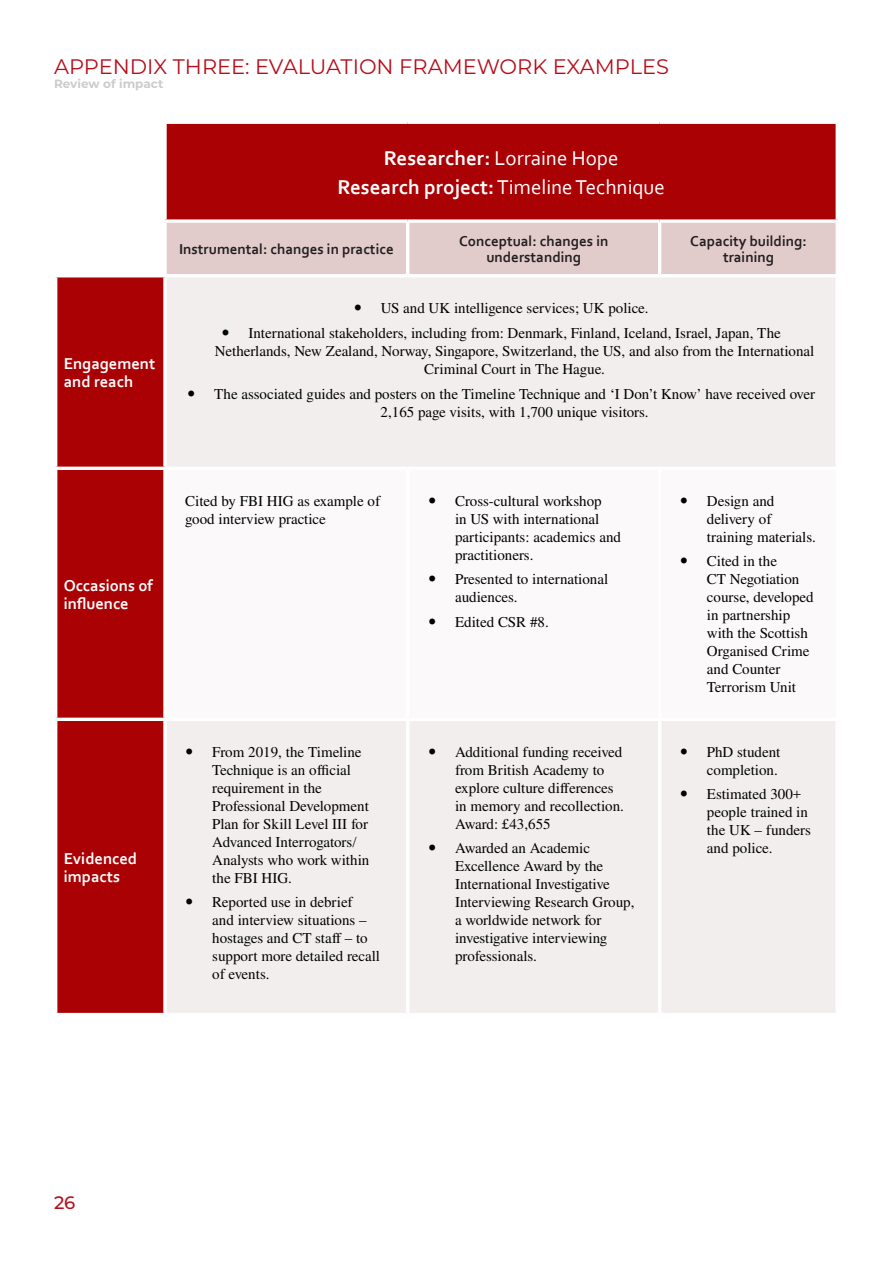
<style>
.page{position:relative;width:893px;height:1263px;background:#fff}
.page>*{position:absolute;margin:0;border:0;box-sizing:border-box;transform-origin:0 0}
.t1{font:21px "Corbel";color:#fff}
.t2{font:21px "Montserrat";color:#b50e1a}
.t3{font:500 18px "Montserrat";color:#b50e1a}
.t4{font:700 16.5px/18.1px "Corbel";color:#fff}
.Table_bullets{font:15px/18px "Nimbus Rom No 9 L";color:#010203}
.t5{font:700 15px/16.5px "Corbel";color:#231f20;text-align:center}
.t6{font:700 12px "Montserrat";color:#ccc}
.s1{font-weight:700}
</style>
<div class="page">
<div style="left:57px;top:277px;width:106px;height:736px;background:#aa0204"></div>
<svg style="left:167px;top:124px;width:669px;height:150px;background:#bd4749"></svg>
<div style="left:167px;top:277px;width:669px;height:736px;background:#f3eeee"></div>
<svg style="left:167px;top:470px;width:669px;height:248px"></svg>
<svg style="left:165px;top:219px;width:243px;height:4px"></svg>
<svg style="left:408px;top:219px;width:252px;height:4px"></svg>
<svg style="left:660px;top:219px;width:178px;height:4px"></svg>
<hr style="left:54px;top:467px;width:111px;height:3px;background:#fff">
<hr style="left:165px;top:467px;width:243px;height:3px;background:#fff">
<hr style="left:408px;top:467px;width:252px;height:3px;background:#fff">
<hr style="left:660px;top:467px;width:179px;height:3px;background:#fff">
<hr style="left:54px;top:718px;width:111px;height:3px;background:#fff">
<hr style="left:165px;top:718px;width:243px;height:3px;background:#fff">
<hr style="left:408px;top:718px;width:252px;height:3px;background:#fff">
<hr style="left:660px;top:718px;width:179px;height:3px;background:#fff">
<svg style="left:166px;top:124px;width:1px;height:95px"></svg>
<svg style="left:166px;top:223px;width:1px;height:51px"></svg>
<hr style="left:406px;top:223px;width:3px;height:51px;background:#fff">
<hr style="left:658px;top:223px;width:3px;height:51px;background:#fff">
<svg style="left:163px;top:277px;width:2px;height:190px"></svg>
<svg style="left:163px;top:470px;width:2px;height:248px"></svg>
<hr style="left:406px;top:470px;width:3px;height:248px;background:#fff">
<hr style="left:658px;top:470px;width:3px;height:248px;background:#fff">
<svg style="left:163px;top:721px;width:2px;height:292px"></svg>
<hr style="left:406px;top:721px;width:3px;height:292px;background:#fff">
<hr style="left:658px;top:721px;width:3px;height:292px;background:#fff">
<svg style="left:355px;top:305px;width:6px;height:5px"></svg>
<svg style="left:223px;top:329px;width:6px;height:6px"></svg>
<svg style="left:188px;top:390px;width:6px;height:6px"></svg>
<svg style="left:429px;top:497px;width:6px;height:6px"></svg>
<svg style="left:429px;top:576px;width:6px;height:6px"></svg>
<svg style="left:429px;top:619px;width:6px;height:5px"></svg>
<svg style="left:681px;top:497px;width:6px;height:6px"></svg>
<svg style="left:681px;top:558px;width:6px;height:6px"></svg>
<svg style="left:187px;top:748px;width:5px;height:6px"></svg>
<svg style="left:187px;top:899px;width:5px;height:6px"></svg>
<svg style="left:429px;top:748px;width:6px;height:6px"></svg>
<svg style="left:429px;top:845px;width:6px;height:6px"></svg>
<svg style="left:681px;top:748px;width:6px;height:6px"></svg>
<svg style="left:681px;top:791px;width:6px;height:6px"></svg>
<h1 class="t2" style="left:54px;top:52px;width:601px">APPE NDIX THREE: EVALUATI ON FRAMEWORK EXAMPLES</h1>
<p class="t6" style="left:54px;top:75px;width:111px">Review of impact</p>
<p class="t1" style="left:384px;top:145px;width:236px"><span class="s1">Researcher:</span> Lorraine Hope</p>
<p class="t1" style="left:337px;top:174px;width:329px"><span class="s1">Research project:</span> Timeline Technique</p>
<p class="t4" style="left:64px;top:354px;width:93px">Engagement and reach</p>
<p class="t5" style="left:179px;top:240px;width:216px">Instrumental: changes in practice</p>
<p class="t5" style="left:459px;top:232px;width:151px">Conceptual: changes in understanding</p>
<p class="t5" style="left:690px;top:232px;width:118px">Capacity building: training</p>
<p class="Table_bullets" style="left:381px;top:298px;width:269px">US and UK intelligence services; UK police.</p>
<p class="Table_bullets" style="left:215px;top:323px;width:601px;text-align:center">International stakeholders, including from: Denmark, Finland, Iceland, Israel, Japan, The<br>Netherlands, New Zealand, Norway, Singapore, Switzerland, the US, and also from the International<br>Criminal Court in The Hague.</p>
<p class="Table_bullets" style="left:214px;top:384px;width:603px;text-align:center">The associated guides and posters on the Timeline Technique and ‘I Don’t Know’ have received over<br>2,165 page visits, with 1,700 unique visitors.</p>
<p class="t4" style="left:64px;top:576px;width:91px">Occasions of influence</p>
<p class="Table_bullets" style="left:185px;top:491px;width:196px">Cited by FBI HIG as example of good interview practice</p>
<p class="Table_bullets" style="left:455px;top:491px;width:167px">Cross-cultural workshop<br>in US with international participants: academics and practitioners.</p>
<p class="Table_bullets" style="left:455px;top:570px;width:155px">Presented to international audiences.</p>
<p class="Table_bullets" style="left:455px;top:612px;width:95px">Edited CSR #8.</p>
<p class="t4" style="left:64px;top:849px;width:75px">Evidenced impacts</p>
<p class="Table_bullets" style="left:212px;top:742px;width:159px">From 2019, the Timeline<br>Technique is an official requirement in the<br>Professional Development<br>Plan for Skill Level III for<br>Advanced Interrogators/<br>Analysts who work within the FBI HIG.</p>
<p class="Table_bullets" style="left:212px;top:893px;width:169px">Reported use in debrief<br>and interview situations – hostages and CT staff – to support more detailed recall of events.</p>
<p class="Table_bullets" style="left:455px;top:742px;width:171px">Additional funding received from British Academy to explore culture differences in memory and recollection.<br>Award: £43,655</p>
<p class="Table_bullets" style="left:455px;top:839px;width:181px">Awarded an Academic<br>Excellence Award by the<br>International Investigative<br>Interviewing Research Group, a worldwide network for investigative interviewing professionals.</p>
<p class="Table_bullets" style="left:707px;top:491px;width:110px">Design and delivery of training materials.</p>
<p class="Table_bullets" style="left:707px;top:552px;width:108px">Cited in the<br>CT Negotiation course, developed in partnership with the Scottish<br>Organised Crime and Counter<br>Terrorism Unit</p>
<p class="Table_bullets" style="left:707px;top:742px;width:75px">PhD student completion.</p>
<p class="Table_bullets" style="left:707px;top:785px;width:106px">Estimated 300+ people trained in the UK – funders and police.</p>
<p class="t3" style="left:54px;top:1190px;width:23px">26</p>
</div>
